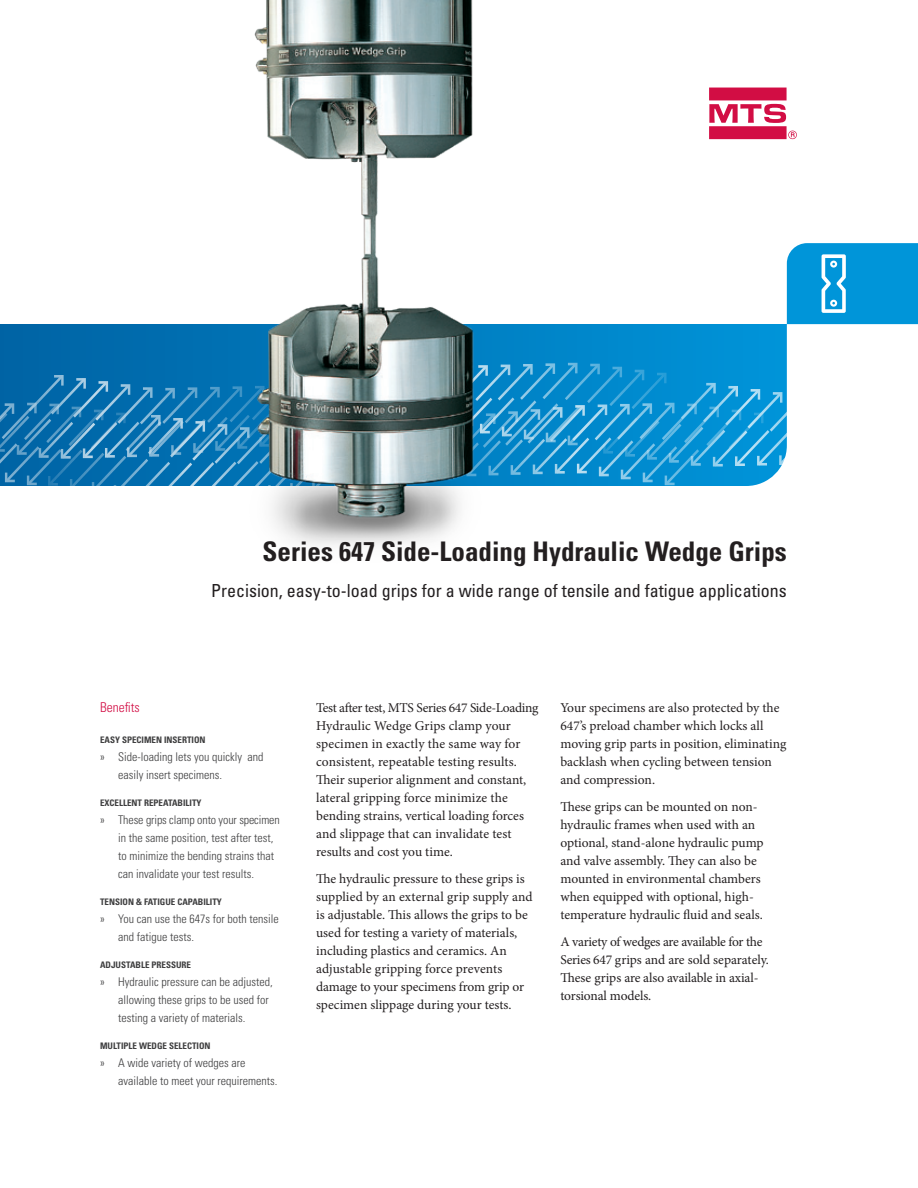
<style>
.page{position:relative;width:918px;height:1188px;background:#fff}
.page>*{position:absolute;margin:0;border:0;box-sizing:border-box;transform-origin:0 0}
.t1{font:700 condensed 27px "Univers LT Std";color:#231f20}
.t2{font:condensed 18px "Univers LT Std";color:#231f20}
.t3{font:13.5px/18px "Minion Pro";color:#231f20}
.t4{font:300 condensed 13.5px "Univers LT Std";color:#d20d44}
.t5{font:300 condensed 12px/18px "Univers LT Std";color:#3e3e3f}
.t6{font:700 condensed 9px "Univers LT Std";color:#3e3e3f}
</style>
<div class="page">
<svg style="left:0;top:324px;width:787px;height:39px;background:#007bbe"></svg>
<svg style="left:787px;top:243px;width:131px;height:81px;background:#129cdb"></svg>
<svg style="left:709px;top:88px;width:88px;height:51px"></svg>
<svg style="left:0;top:363px;width:787px;height:123px;background:#1888c4"></svg>
<img style="left:229px;top:0;width:287px;height:545px">
<h1 class="t1" style="left:263px;top:535px;width:526px">Series 647 Side-Loading Hydraulic Wedge Grips</h1>
<h2 class="t2" style="left:211px;top:579px;width:577px">Precision, easy-to-load grips for a wide range of tensile and fatigue applications</h2>
<p class="t4" style="left:100px;top:699px;width:41px">Benefits</p>
<p class="t6" style="left:100px;top:735px;width:107px">EASY SPECIMEN INSERTION</p>
<p class="t5" style="left:118px;top:748px;width:147px;text-indent:-18px">» Side-loading lets you quickly and easily insert specimens.</p>
<p class="t6" style="left:100px;top:798px;width:103px">EXCELLENT REPEATABILITY</p>
<p class="t5" style="left:118px;top:811px;width:163px;text-indent:-18px">» These grips clamp onto your specimen in the same position, test after test, to minimize the bending strains that can invalidate your test results.</p>
<p class="t6" style="left:100px;top:897px;width:123px">TENSION &amp; FATIGUE CAPABILITY</p>
<p class="t5" style="left:118px;top:910px;width:162px;text-indent:-18px">» You can use the 647s for both tensile and fatigue tests.</p>
<p class="t6" style="left:100px;top:960px;width:92px">ADJUSTABLE PRESSURE</p>
<p class="t5" style="left:118px;top:973px;width:156px;text-indent:-18px">» Hydraulic pressure can be adjusted, allowing these grips to be used for testing a variety of materials.</p>
<p class="t6" style="left:100px;top:1041px;width:112px">MULTIPLE WEDGE SELECTION</p>
<p class="t5" style="left:118px;top:1054px;width:161px;text-indent:-18px">» A wide variety of wedges are available to meet your requirements.</p>
<p class="t3" style="left:316px;top:699px;width:224px">Test after test, MTS Series 647 Side-Loading Hydraulic Wedge Grips clamp your specimen in exactly the same way for consistent, repeatable testing results.<br>Their superior alignment and constant, lateral gripping force minimize the bending strains, vertical loading forces and slippage that can invalidate test results and cost you time.</p>
<p class="t3" style="left:316px;top:870px;width:218px">The hydraulic pressure to these grips is supplied by an external grip supply and is adjustable. This allows the grips to be used for testing a variety of materials, including plastics and ceramics. An adjustable gripping force prevents damage to your specimens from grip or specimen slippage during your tests.</p>
<p class="t3" style="left:560px;top:699px;width:227px">Your specimens are also protected by the 647’s preload chamber which locks all moving grip parts in position, eliminating backlash when cycling between tension and compression.</p>
<p class="t3" style="left:560px;top:797px;width:205px">These grips can be mounted on non&shy;hydraulic frames when used with an optional, stand-alone hydraulic pump and valve assembly. They can also be mounted in environmental chambers when equipped with optional, high&shy;temperature hydraulic fluid and seals.</p>
<p class="t3" style="left:560px;top:932px;width:210px">A variety of wedges are available for the Series 647 grips and are sold separately.<br>These grips are also available in axial&shy;torsional models.</p>
</div>
